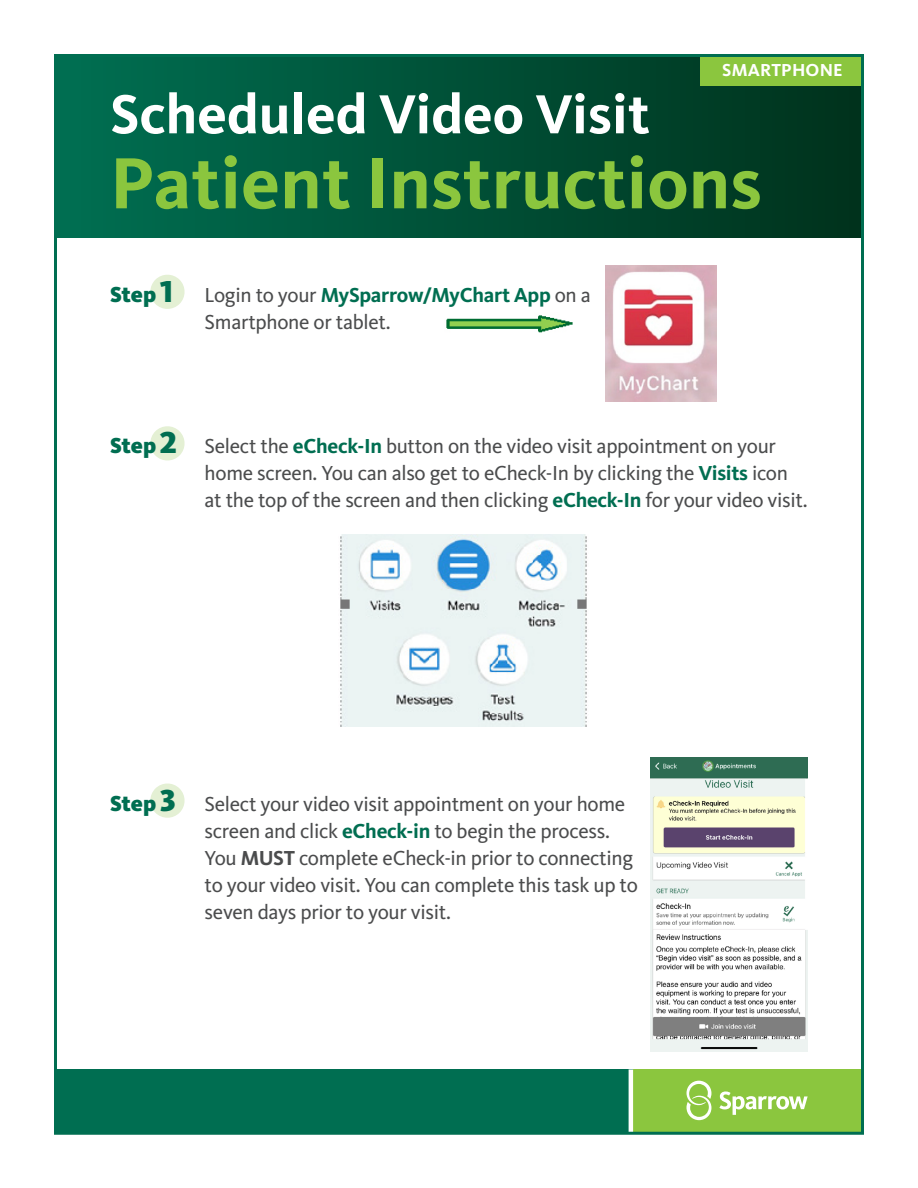
<style>
.page{position:relative;width:918px;height:1188px;background:#fff}
.page>*{position:absolute;margin:0;border:0;box-sizing:border-box;transform-origin:0 0}
.t1{font:700 75px "Kievit Pro";color:#8bc63e}
.t2{font:700 57px "Kievit Pro";color:#fff}
.t3{font:21px/27px "Kievit Pro";letter-spacing:-.015em;color:#4b4c4d}
.t4{font:700 18px "Kievit OT";letter-spacing:.01em;color:#fff}
.s1{font-weight:900;font-size:22.5px;color:#006e51}
.s2{font-weight:900;font-size:31.5px;color:#006e51}
.s3{font-weight:700;color:#006e51}
.s4{font-weight:700}
</style>
<div class="page">
<svg style="left:150px;top:783px;width:35px;height:35px"></svg>
<div style="left:631px;top:1069px;width:232px;height:64px;background:#8bc63e"></div>
<div style="left:54px;top:1069px;width:578px;height:64px;background:#006e51"></div>
<hr style="left:629px;top:1069px;width:4px;height:64px;background:#fff">
<svg style="left:150px;top:426px;width:35px;height:35px"></svg>
<svg style="left:150px;top:274px;width:35px;height:35px"></svg>
<div style="left:54px;top:54px;width:809px;height:184px;background:#006e51"></div>
<div style="left:81px;top:55px;width:783px;height:183px;background:linear-gradient(to right,#006d50,#00321c)"></div>
<div style="left:700px;top:55px;width:162px;height:31px;background:#8bc63e"></div>
<svg style="left:687px;top:1081px;width:24px;height:39px"></svg>
<svg style="left:719px;top:1091px;width:89px;height:24px"></svg>
<img style="left:446px;top:315px;width:127px;height:18px">
<img style="left:606px;top:265px;width:111px;height:136px">
<img style="left:340px;top:535px;width:247px;height:192px">
<img style="left:650px;top:757px;width:158px;height:295px">
<p class="t4" style="left:722px;top:59px;width:122px">SMARTPHONE</p>
<p class="t2" style="left:110px;top:80px;width:541px">Scheduled Video Visit</p>
<p class="t1" style="left:110px;top:138px;width:653px">Patient Instructions</p>
<p class="t3" style="left:205px;top:281px;width:388px;text-indent:-94px"><span class="s1">Step</span> <span class="s2">1</span> Login to your <span class="s3">MySparrow/MyChart App</span> on a<br>Smartphone or tablet.</p>
<p class="t3" style="left:205px;top:433px;width:605px;text-indent:-94px"><span class="s1">Step</span> <span class="s2">2</span> Select the <span class="s3">eCheck-In</span> button on the video visit appointment on your home screen. You can also get to eCheck-In by clicking the <span class="s3">Visits</span> icon at the top of the screen and then clicking <span class="s3">eCheck-In</span> for your video visit.</p>
<p class="t3" style="left:205px;top:790px;width:435px;text-indent:-94px"><span class="s1">Step</span> <span class="s2">3</span> Select your video visit appointment on your home screen and click <span class="s3">eCheck-in</span> to begin the process.<br>You <span class="s4">MUST</span> complete eCheck-in prior to connecting to your video visit. You can complete this task up to seven days prior to your visit.</p>
</div>
